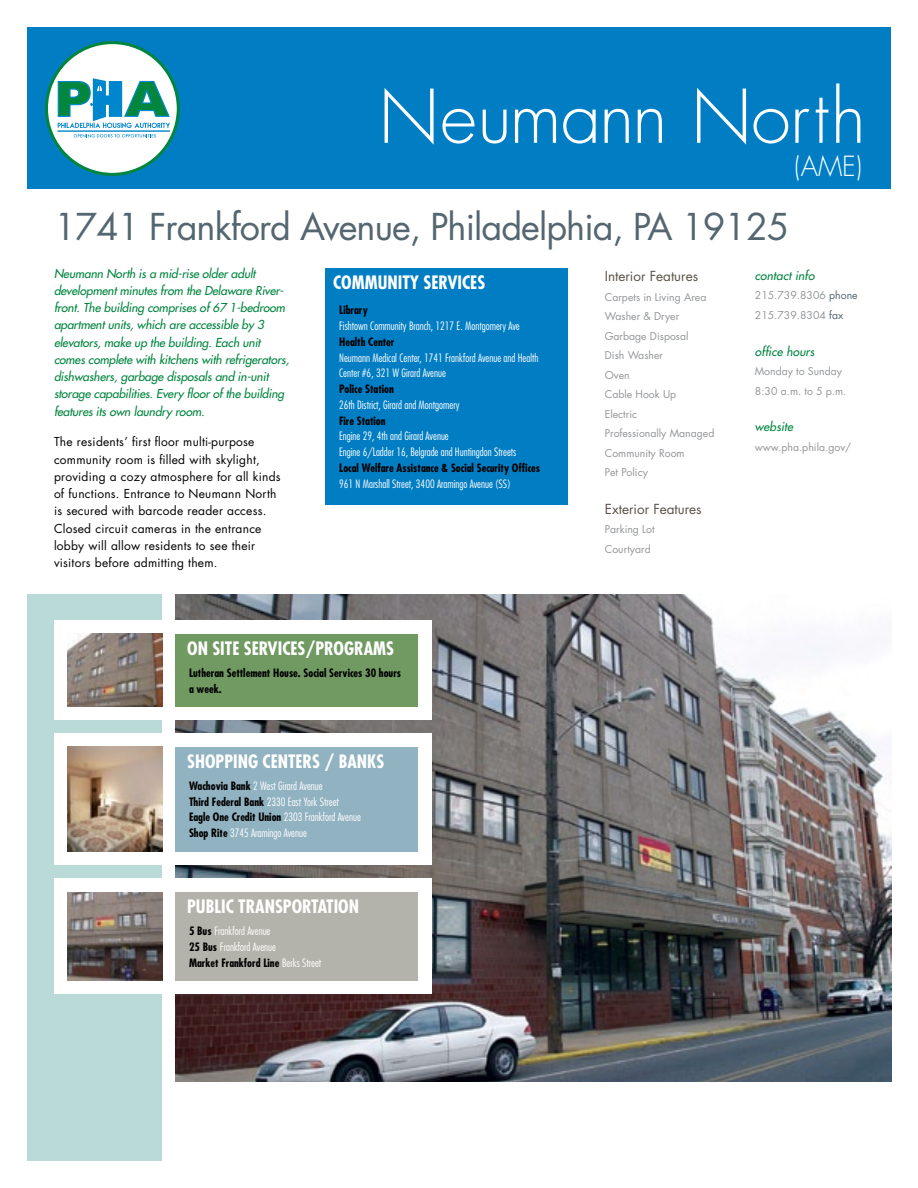
<style>
.page{position:relative;width:918px;height:1188px;background:#fff}
.page>*{position:absolute;margin:0;border:0;box-sizing:border-box;transform-origin:0 0}
.t1{font:300 72px "Futura Std";letter-spacing:-.01em;color:#fff}
.t2{font:36px "Futura Std";letter-spacing:-.025em;color:#546670}
.t3{font:300 27px "Futura Std";color:#fff}
.t4{font:700 condensed 18px "Futura Std";color:#fff}
.t5{font:13.5px "Futura Std";color:#5a5247}
.t6{font:italic 500 12px/17.2px "Futura Std";letter-spacing:-.01em;color:#00853f}
.t7{font:12px/17.2px "Futura Std";letter-spacing:.02em;color:#000}
.t8{font:italic 500 12px "Futura Std";letter-spacing:.01em;color:#00853f}
.t9{font:300 condensed 11.25px/15.8px "Futura Std";color:#fff}
.t10{font:700 condensed 11.25px/15.8px "Futura Std";color:#000}
.t11{font:10.5px/19.5px "Futura Std";color:#939598}
.s1{color:#546670}
.s2{font-weight:700;color:#000}
</style>
<div class="page">
<div style="left:27px;top:27px;width:864px;height:162px;background:#007dc3"></div>
<div style="left:27px;top:594px;width:135px;height:567px;background:#b9dad6"></div>
<div style="left:47px;top:43px;width:131px;height:131px;background:#fff;border-radius:50%"></div>
<div style="left:45px;top:41px;width:135px;height:135px;border:3px solid #00853f;border-radius:50%"></div>
<svg style="left:58px;top:78px;width:112px;height:50px"></svg>
<hr style="left:58px;top:131px;width:112px;height:1px;background:#0086cd">
<svg style="left:74px;top:134px;width:82px;height:4px"></svg>
<div style="left:326px;top:268px;width:242px;height:237px;background:#007dc3"></div>
<img style="left:176px;top:594px;width:715px;height:488px">
<div style="left:54px;top:879px;width:378px;height:115px;background:#fff"></div>
<img style="left:68px;top:892px;width:94px;height:88px">
<div style="left:176px;top:892px;width:242px;height:88px;background:#b4b3ab"></div>
<div style="left:54px;top:733px;width:378px;height:132px;background:#fff"></div>
<img style="left:68px;top:747px;width:94px;height:105px">
<div style="left:176px;top:747px;width:242px;height:105px;background:#91b2c1"></div>
<div style="left:54px;top:620px;width:378px;height:100px;background:#fff"></div>
<img style="left:68px;top:634px;width:94px;height:72px">
<div style="left:176px;top:634px;width:242px;height:72px;background:#709a61"></div>
<h1 class="t1" style="left:379px;top:73px;width:489px">Neumann North</h1>
<h3 class="t3" style="left:794px;top:149px;width:70px">(AME)</h3>
<h2 class="t2" style="left:54px;top:203px;width:737px">1741 Frankford Avenue, Philadelphia, PA 19125</h2>
<p class="t6" style="left:54px;top:265px;width:237px">Neumann North is a mid-rise older adult development minutes from the Delaware River&shy;front. The building comprises of 67 1-bedroom apartment units, which are accessible by 3 elevators, make up the building. Each unit comes complete with kitchens with refrigerators, dishwashers, garbage disposals and in-unit storage capabilities. Every floor of the building features its own laundry room.</p>
<p class="t7" style="left:54px;top:433px;width:228px">The residents’ first floor multi-purpose community room is filled with skylight, providing a cozy atmosphere for all kinds of functions. Entrance to Neumann North is secured with barcode reader access.<br>Closed circuit cameras in the entrance lobby will allow residents to see their visitors before admitting them.</p>
<p class="t8" style="left:755px;top:268px;width:61px">contact info</p>
<p class="t11" style="left:755px;top:286px;width:104px">215.739.8306 <span class="s1">phone<br></span>215.739.8304 <span class="s1">fax</span></p>
<p class="t8" style="left:755px;top:344px;width:61px">office hours</p>
<p class="t11" style="left:755px;top:362px;width:93px">Monday to Sunday<br>8:30 a.m. to 5 p.m.</p>
<p class="t8" style="left:755px;top:419px;width:40px">website</p>
<p class="t11" style="left:755px;top:437px;width:98px">www.pha.phila.gov/</p>
<p class="t5" style="left:605px;top:268px;width:95px">Interior Features</p>
<p class="t11" style="left:605px;top:287px;width:111px">Carpets in Living Area<br>Washer &amp; Dryer<br>Garbage Disposal<br>Dish Washer<br>Oven<br>Cable Hook Up<br>Electric<br>Professionally Managed<br>Community Room<br>Pet Policy</p>
<p class="t5" style="left:605px;top:500px;width:98px">Exterior Features</p>
<p class="t11" style="left:605px;top:520px;width:51px">Parking Lot<br>Courtyard</p>
<h3 class="t4" style="left:333px;top:271px;width:154px">community services</h3>
<p class="t10" style="left:339px;top:302px;width:27px">Library</p>
<p class="t9" style="left:339px;top:318px;width:182px">Fishtown Community Branch, 1217 E. Montgomery Ave</p>
<p class="t10" style="left:339px;top:334px;width:57px">Health Center</p>
<p class="t9" style="left:339px;top:350px;width:201px">Neumann Medical Center, 1741 Frankford Avenue and Health<br>Center #6, 321 W Girard Avenue</p>
<p class="t10" style="left:339px;top:381px;width:54px">Police Station</p>
<p class="t9" style="left:339px;top:397px;width:122px">26th District, Girard and Montgomery</p>
<p class="t10" style="left:339px;top:413px;width:45px">Fire Station</p>
<p class="t9" style="left:339px;top:428px;width:179px">Engine 29, 4th and Girard Avenue<br>Engine 6/Ladder 16, Belgrade and Huntingdon Streets</p>
<p class="t10" style="left:339px;top:460px;width:200px">Local Welfare Assistance &amp; Social Security Offices</p>
<p class="t9" style="left:339px;top:476px;width:173px">961 N Marshall Street, 3400 Aramingo Avenue (SS)</p>
<h3 class="t4" style="left:187px;top:637px;width:208px">on site services/programs</h3>
<p class="t10" style="left:189px;top:665px;width:214px">Lutheran Settlement House. Social Services 30 hours a week.</p>
<h3 class="t4" style="left:187px;top:750px;width:199px">shopping centers / banks</h3>
<p class="t9" style="left:189px;top:778px;width:173px"><span class="s2">Wachovia Bank</span> 2 West Girard Avenue<br><span class="s2">Third Federal Bank</span> 2330 East York Street <span class="s2">Eagle One Credit Union</span> 2303 Frankford Avenue <span class="s2">Shop Rite</span> 3745 Aramingo Avenue</p>
<h3 class="t4" style="left:187px;top:895px;width:173px">public transportation</h3>
<p class="t9" style="left:189px;top:923px;width:134px"><span class="s2">5 Bus</span> Frankford Avenue<br><span class="s2">25 Bus</span> Frankford Avenue<br><span class="s2">Market Frankford Line</span> Berks Street</p>
</div>
